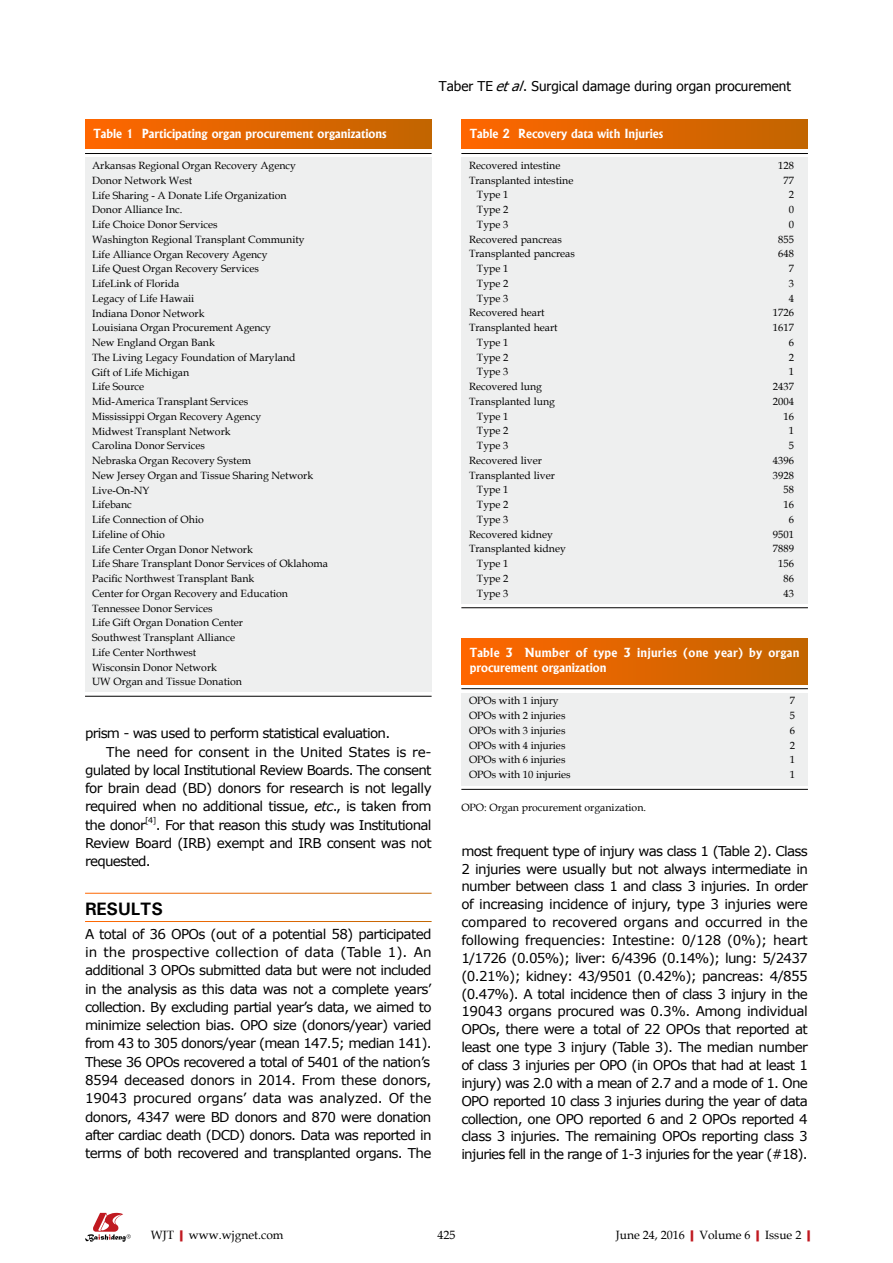
<style>
.page{position:relative;width:893px;height:1263px;background:#fff}
.page>*{position:absolute;margin:0;border:0;box-sizing:border-box;transform-origin:0 0}
.t1{font:700 18px "Univers";letter-spacing:-.01em;color:#000}
.t2{font:13.5px/17.9px "Verdana";letter-spacing:-.05em;color:#000;text-align:justify}
.t3{font:13.5px "Tahoma";color:#000}
.t4{font:13.5px "Verdana";letter-spacing:-.02em;color:#000}
.t5{font:700 12px "Albertus";color:#fff}
.t6{font:700 12px/15px "Albertus";letter-spacing:.025em;color:#fff}
.t7{font:12px "Book Antiqua";color:#000}
.t8{font:10.5px/14.7px "Book Antiqua";color:#000}
.t9{font:7.8px "Verdana";color:#000}
.s1{font-style:italic}
.s2{font-weight:700;color:#c01920}
</style>
<div class="page">
<svg style="left:85px;top:1213px;width:46px;height:29px"></svg>
<div style="left:85px;top:119px;width:347px;height:30px;background:linear-gradient(to right,#f60,#c16500)"></div>
<div style="left:85px;top:157px;width:347px;height:535px;background:#eeefef"></div>
<hr style="left:85px;top:153px;width:347px;height:1px;background:#000">
<hr style="left:85px;top:696px;width:347px;height:1px;background:#000">
<div style="left:461px;top:119px;width:347px;height:30px;background:linear-gradient(to right,#f60,#c26500)"></div>
<div style="left:461px;top:157px;width:347px;height:447px;background:#eeefef"></div>
<hr style="left:461px;top:153px;width:347px;height:1px;background:#000">
<hr style="left:461px;top:607px;width:347px;height:1px;background:#000">
<div style="left:461px;top:638px;width:347px;height:46px;background:linear-gradient(to right,#f60,#c26500)"></div>
<div style="left:461px;top:693px;width:347px;height:93px;background:#eeefef"></div>
<hr style="left:461px;top:688px;width:347px;height:1px;background:#000">
<hr style="left:461px;top:789px;width:347px;height:1px;background:#000">
<p class="t3" style="left:439px;top:77px;width:354px">Taber TE <span class="s1">etal</span>. Surgical damage during organ procurement</p>
<p class="t5" style="left:94px;top:126px;width:294px">Table 1 Participating organ procurement organizations</p>
<p class="t8" style="left:92px;top:158px;width:238px">Arkansas Regional Organ Recovery Agency<br>Donor Network West<br>Life Sharing - A Donate Life Organization<br>Donor Alliance Inc.<br>Life Choice Donor Services<br>Washington Regional Transplant Community<br>Life Alliance Organ Recovery Agency<br>Life Quest Organ Recovery Services<br>LifeLink of Florida<br>Legacy of Life Hawaii<br>Indiana Donor Network<br>Louisiana Organ Procurement Agency<br>New England Organ Bank<br>The Living Legacy Foundation of Maryland<br>Gift of Life Michigan<br>Life Source<br>Mid-America Transplant Services<br>Mississippi Organ Recovery Agency<br>Midwest Transplant Network<br>Carolina Donor Services<br>Nebraska Organ Recovery System<br>New Jersey Organ and Tissue Sharing Network<br>Live-On-NY<br>Lifebanc<br>Life Connection of Ohio<br>Lifeline of Ohio<br>Life Center Organ Donor Network<br>Life Share Transplant Donor Services of Oklahoma<br>Pacific Northwest Transplant Bank<br>Center for Organ Recovery and Education<br>Tennessee Donor Services<br>Life Gift Organ Donation Center<br>Southwest Transplant Alliance<br>Life Center Northwest<br>Wisconsin Donor Network<br>UW Organ and Tissue Donation</p>
<p class="t2" style="left:85px;top:724px;width:307px">prism - was used to perform statistical evaluation.</p>
<p class="t4" style="left:106px;top:742px;width:325px">The need for consent in the United States is re-</p>
<p class="t2" style="left:85px;top:761px;width:348px">gulated by local Institutional Review Boards. The consent</p>
<p class="t2" style="left:85px;top:779px;width:348px">for brain dead (BD) donors for research is not legally</p>
<p class="t2" style="left:85px;top:797px;width:348px">required when no additional tissue, <span class="s1">etc</span>., is taken from</p>
<p class="t2" style="left:85px;top:816px;width:62px">the donor</p>
<p class="t9" style="left:145px;top:815px;width:13px">[4]</p>
<p class="t2" style="left:85px;top:815px;width:348px;line-height:18.3px;text-indent:71px">. For that reason this study was Institutional Review Board (IRB) exempt and IRB consent was not requested.</p>
<p class="t1" style="left:85px;top:897px;width:79px">RESULTS</p>
<p class="t2" style="left:85px;top:924px;width:348px;line-height:18.3px">A total of 36 OPOs (out of a potential 58) participated in the prospective collection of data (Table 1). An additional 3 OPOs submitted data but were not included in the analysis as this data was not a complete years’ collection. By excluding partial year’s data, we aimed to minimize selection bias. OPO size (donors/year) varied from 43 to 305 donors/year (mean 147.5; median 141).<br>These 36 OPOs recovered a total of 5401 of the nation’s 8594 deceased donors in 2014. From these donors, 19043 procured organs’ data was analyzed. Of the donors, 4347 were BD donors and 870 were donation after cardiac death (DCD) donors. Data was reported in terms of both recovered and transplanted organs. The</p>
<p class="t5" style="left:470px;top:126px;width:195px">Table 2 Recovery data with Injuries</p>
<p class="t8" style="left:469px;top:158px;width:93px">Recovered intestine</p>
<p class="t8" style="left:778px;top:158px;width:17px">128</p>
<p class="t8" style="left:469px;top:172px;width:106px">Transplanted intestine</p>
<p class="t8" style="left:783px;top:172px;width:12px">77</p>
<p class="t8" style="left:477px;top:187px;width:33px">Type 1</p>
<p class="t8" style="left:789px;top:187px;width:7px">2</p>
<p class="t8" style="left:477px;top:202px;width:33px">Type 2</p>
<p class="t8" style="left:789px;top:202px;width:7px">0</p>
<p class="t8" style="left:477px;top:217px;width:33px">Type 3</p>
<p class="t8" style="left:789px;top:217px;width:7px">0</p>
<p class="t8" style="left:469px;top:231px;width:94px">Recovered pancreas</p>
<p class="t8" style="left:778px;top:231px;width:17px">855</p>
<p class="t8" style="left:469px;top:246px;width:107px">Transplanted pancreas</p>
<p class="t8" style="left:778px;top:246px;width:17px">648</p>
<p class="t8" style="left:477px;top:261px;width:33px">Type 1</p>
<p class="t8" style="left:789px;top:261px;width:7px">7</p>
<p class="t8" style="left:477px;top:276px;width:33px">Type 2</p>
<p class="t8" style="left:789px;top:276px;width:7px">3</p>
<p class="t8" style="left:477px;top:290px;width:33px">Type 3</p>
<p class="t8" style="left:789px;top:290px;width:7px">4</p>
<p class="t8" style="left:469px;top:305px;width:77px">Recovered heart</p>
<p class="t8" style="left:773px;top:305px;width:22px">1726</p>
<p class="t8" style="left:469px;top:320px;width:90px">Transplanted heart</p>
<p class="t8" style="left:773px;top:320px;width:22px">1617</p>
<p class="t8" style="left:477px;top:335px;width:33px">Type 1</p>
<p class="t8" style="left:789px;top:335px;width:7px">6</p>
<p class="t8" style="left:477px;top:349px;width:33px">Type 2</p>
<p class="t8" style="left:789px;top:349px;width:7px">2</p>
<p class="t8" style="left:477px;top:364px;width:33px">Type 3</p>
<p class="t8" style="left:789px;top:364px;width:7px">1</p>
<p class="t8" style="left:469px;top:379px;width:74px">Recovered lung</p>
<p class="t8" style="left:773px;top:379px;width:22px">2437</p>
<p class="t8" style="left:469px;top:394px;width:87px">Transplanted lung</p>
<p class="t8" style="left:773px;top:394px;width:22px">2004</p>
<p class="t8" style="left:477px;top:408px;width:33px">Type 1</p>
<p class="t8" style="left:783px;top:408px;width:12px">16</p>
<p class="t8" style="left:477px;top:423px;width:33px">Type 2</p>
<p class="t8" style="left:789px;top:423px;width:7px">1</p>
<p class="t8" style="left:477px;top:438px;width:33px">Type 3</p>
<p class="t8" style="left:789px;top:438px;width:7px">5</p>
<p class="t8" style="left:469px;top:453px;width:74px">Recovered liver</p>
<p class="t8" style="left:773px;top:453px;width:22px">4396</p>
<p class="t8" style="left:469px;top:467px;width:87px">Transplanted liver</p>
<p class="t8" style="left:773px;top:467px;width:22px">3928</p>
<p class="t8" style="left:477px;top:482px;width:33px">Type 1</p>
<p class="t8" style="left:783px;top:482px;width:12px">58</p>
<p class="t8" style="left:477px;top:497px;width:33px">Type 2</p>
<p class="t8" style="left:783px;top:497px;width:12px">16</p>
<p class="t8" style="left:477px;top:512px;width:33px">Type 3</p>
<p class="t8" style="left:789px;top:512px;width:7px">6</p>
<p class="t8" style="left:469px;top:526px;width:85px">Recovered kidney</p>
<p class="t8" style="left:773px;top:526px;width:22px">9501</p>
<p class="t8" style="left:469px;top:541px;width:98px">Transplanted kidney</p>
<p class="t8" style="left:773px;top:541px;width:22px">7889</p>
<p class="t8" style="left:477px;top:556px;width:33px">Type 1</p>
<p class="t8" style="left:778px;top:556px;width:17px">156</p>
<p class="t8" style="left:477px;top:571px;width:33px">Type 2</p>
<p class="t8" style="left:783px;top:571px;width:12px">86</p>
<p class="t8" style="left:477px;top:586px;width:33px">Type 3</p>
<p class="t8" style="left:783px;top:586px;width:12px">43</p>
<p class="t6" style="left:470px;top:645px;width:331px">Table 3 Number of type 3 injuries (one year) by organ procurement organization</p>
<p class="t8" style="left:469px;top:693px;width:91px">OPOs with 1 injury</p>
<p class="t8" style="left:790px;top:693px;width:7px">7</p>
<p class="t8" style="left:469px;top:708px;width:98px">OPOs with 2 injuries</p>
<p class="t8" style="left:790px;top:708px;width:7px">5</p>
<p class="t8" style="left:469px;top:723px;width:98px">OPOs with 3 injuries</p>
<p class="t8" style="left:790px;top:723px;width:7px">6</p>
<p class="t8" style="left:469px;top:737px;width:98px">OPOs with 4 injuries</p>
<p class="t8" style="left:790px;top:737px;width:7px">2</p>
<p class="t8" style="left:469px;top:752px;width:98px">OPOs with 6 injuries</p>
<p class="t8" style="left:790px;top:752px;width:7px">1</p>
<p class="t8" style="left:469px;top:767px;width:103px">OPOs with 10 injuries</p>
<p class="t8" style="left:790px;top:767px;width:7px">1</p>
<p class="t8" style="left:461px;top:800px;width:186px">OPO: Organ procurement organization.</p>
<p class="t2" style="left:461px;top:842px;width:348px">most frequent type of injury was class 1 (Table 2). Class 2 injuries were usually but not always intermediate in number between class 1 and class 3 injuries. In order of increasing incidence of injury, type 3 injuries were compared to recovered organs and occurred in the following frequencies: Intestine: 0/128 (0%); heart 1/1726 (0.05%); liver: 6/4396 (0.14%); lung: 5/2437 (0.21%); kidney: 43/9501 (0.42%); pancreas: 4/855 (0.47%). A total incidence then of class 3 injury in the 19043 organs procured was 0.3%. Among individual OPOs, there were a total of 22 OPOs that reported at least one type 3 injury (Table 3). The median number of class 3 injuries per OPO (in OPOs that had at least 1 injury) was 2.0 with a mean of 2.7 and a mode of 1. One OPO reported 10 class 3 injuries during the year of data collection, one OPO reported 6 and 2 OPOs reported 4 class 3 injuries. The remaining OPOs reporting class 3 injuries fell in the range of 1-3 injuries for the year (#18).</p>
<p class="t7" style="left:151px;top:1226px;width:134px">WJT<span class="s2">|</span>www.wjgnet.com</p>
<p class="t7" style="left:437px;top:1226px;width:19px">425</p>
<p class="t7" style="left:616px;top:1226px;width:202px">June 24, 2016<span class="s2">|</span>Volume 6<span class="s2">|</span>Issue 2<span class="s2">|</span></p>
</div>
